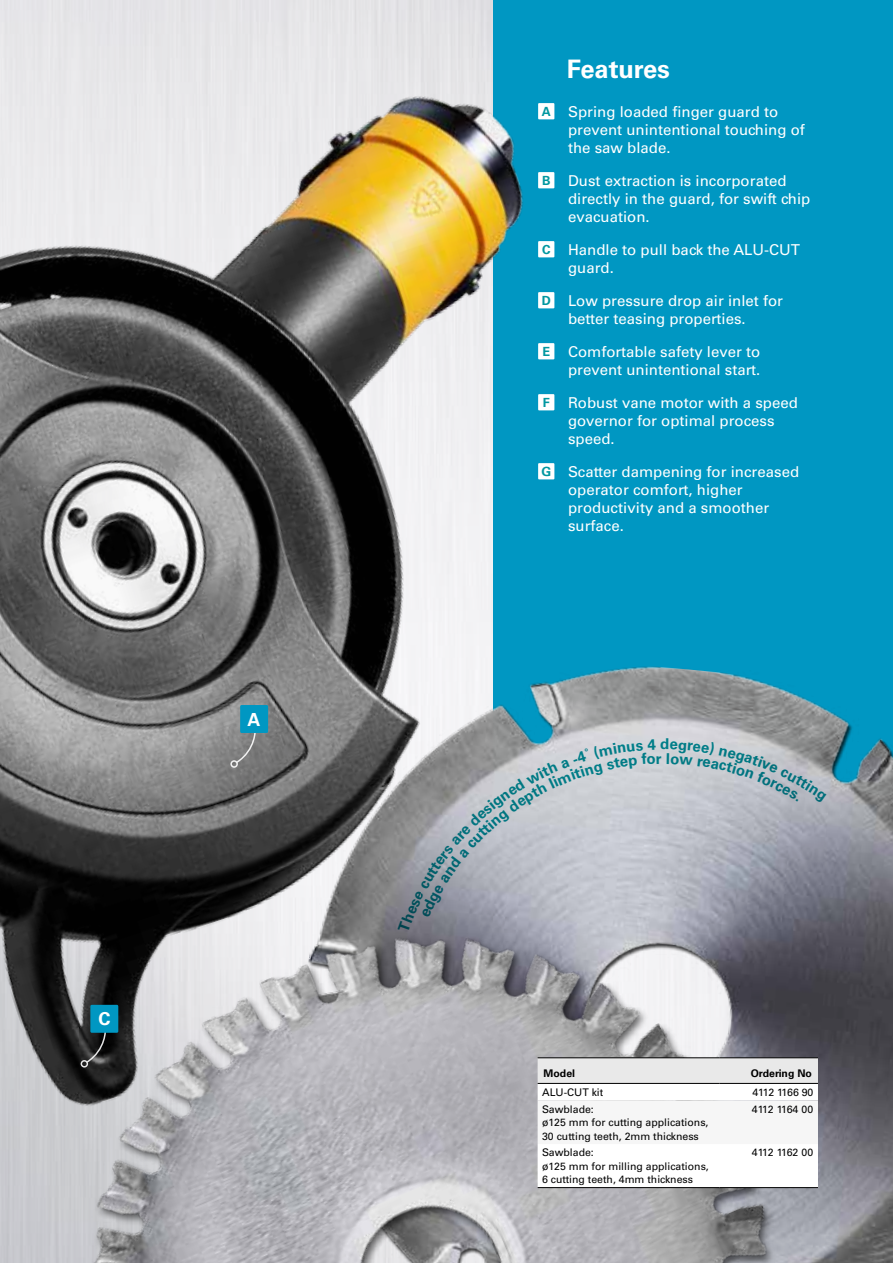
<style>
.page{position:relative;width:893px;height:1263px;background:#fff}
.page>*{position:absolute;margin:0;border:0;box-sizing:border-box;transform-origin:0 0}
.t1{font:700 25.5px "Univers LT Std";color:#fff}
.t2{font:700 18px "Univers LT Std";color:#fff}
.t3{font:15px/18px "Univers LT Std";color:#fff}
.t4{font:700 15px "Univers LT Std";color:#0097a0}
.t5{font:10.5px/13.5px "Univers LT Std";color:#000}
.t6{font:700 10.5px "Univers LT Std";color:#000}
.s1{font-weight:700;font-size:12.6px;color:#0097a0}
</style>
<div class="page">
<img style="left:0;top:0;width:893px;height:824px">
<svg style="left:235px;top:728px;width:22px;height:36px"></svg>
<div style="left:230px;top:760px;width:8px;height:8px;border:2px solid #fff;border-radius:50%"></div>
<div style="left:240px;top:705px;width:28px;height:28px;background:#0097c2;border-radius:2px"></div>
<img style="left:281px;top:637px;width:612px;height:626px">
<img style="left:0;top:824px;width:816px;height:439px">
<svg style="left:538px;top:1058px;width:280px;height:129px"></svg>
<hr style="left:538px;top:1083px;width:181px;height:1px;background:#000">
<hr style="left:719px;top:1083px;width:99px;height:1px;background:#000">
<hr style="left:538px;top:1057px;width:181px;height:1px;background:#000">
<hr style="left:719px;top:1057px;width:99px;height:1px;background:#000">
<hr style="left:538px;top:1187px;width:181px;height:1px;background:#000">
<hr style="left:719px;top:1187px;width:99px;height:1px;background:#000">
<div style="left:538px;top:103px;width:16px;height:16px;background:#fff"></div>
<div style="left:538px;top:172px;width:16px;height:16px;background:#fff"></div>
<div style="left:538px;top:241px;width:16px;height:16px;background:#fff"></div>
<div style="left:538px;top:292px;width:16px;height:16px;background:#fff"></div>
<div style="left:538px;top:343px;width:16px;height:16px;background:#fff"></div>
<div style="left:538px;top:394px;width:16px;height:16px;background:#fff"></div>
<div style="left:538px;top:463px;width:16px;height:16px;background:#fff"></div>
<svg style="left:398px;top:739px;width:263px;height:193px;background:#b5b7be"></svg>
<svg style="left:667px;top:742px;width:159px;height:61px;background:#bfc1c7"></svg>
<p class="t2" style="left:98px;top:1008px;width:14px">C</p>
<p class="t2" style="left:248px;top:709px;width:14px">A</p>
<h1 class="t1" style="left:567px;top:55px;width:105px">Features</h1>
<p class="t3" style="left:568px;top:102px;width:238px;text-indent:-26px"><span class="s1">A</span> Spring loaded finger guard to prevent unintentional touching of the saw blade.</p>
<p class="t3" style="left:568px;top:171px;width:244px;text-indent:-26px"><span class="s1">B</span> Dust extraction is incorporated directly in the guard, for swift chip evacuation.</p>
<p class="t3" style="left:568px;top:240px;width:233px;text-indent:-26px"><span class="s1">C</span> Handle to pull back the ALU-CUT guard.</p>
<p class="t3" style="left:568px;top:291px;width:216px;text-indent:-26px"><span class="s1">D</span> Low pressure drop air inlet for better teasing properties.</p>
<p class="t3" style="left:542px;top:342px;width:219px;text-align:right"><span class="s1">E</span> Comfortable safety lever to prevent unintentional start.</p>
<p class="t3" style="left:568px;top:393px;width:231px;text-indent:-25px"><span class="s1">F</span> Robust vane motor with a speed governor for optimal process speed.</p>
<p class="t3" style="left:568px;top:462px;width:233px;text-indent:-27px"><span class="s1">G</span> Scatter dampening for increased operator comfort, higher productivity and a smoother surface.</p>
<p class="t4" style="left:660px;top:735px;width:11px">d</p>
<p class="t6" style="left:544px;top:1067px;width:33px">Model</p>
<p class="t6" style="left:751px;top:1067px;width:63px">Ordering No</p>
<p class="t5" style="left:542px;top:1085px;width:63px">ALU-CUT kit</p>
<p class="t5" style="left:752px;top:1085px;width:63px">4112 1166 90</p>
<p class="t5" style="left:542px;top:1102px;width:168px">Sawblade:<br>ø125 mm for cutting applications,<br>30 cutting teeth, 2mm thickness</p>
<p class="t5" style="left:752px;top:1102px;width:63px">4112 1164 00</p>
<p class="t5" style="left:542px;top:1146px;width:168px">Sawblade:<br>ø125 mm for milling applications,<br>6 cutting teeth, 4mm thickness</p>
<p class="t5" style="left:752px;top:1146px;width:63px">4112 1162 00</p>
</div>
